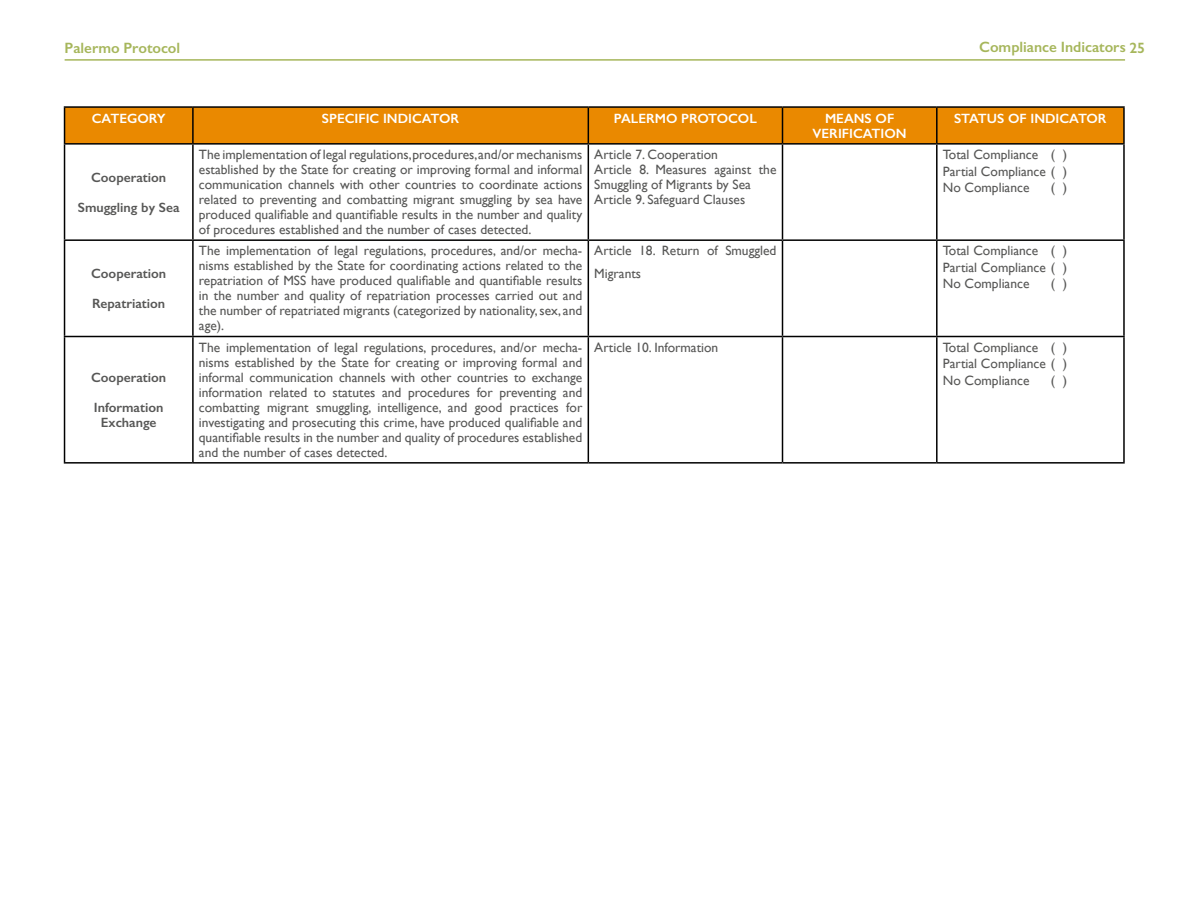
<style>
.page{position:relative;width:1188px;height:918px;background:#fff}
.page>*{position:absolute;margin:0;border:0;box-sizing:border-box;transform-origin:0 0}
.t1{font:600 15px "Gill Sans";color:#a6b65b}
.t2{font:13.5px/15px "Gill Sans";color:#575756;text-align:justify}
.t3{font:600 13.5px/15px "Gill Sans";color:#575756;text-align:center}
.t4{font:600 13.5px/15px "Gill Sans";color:#fff;text-align:center}
</style>
<div class="page">
<hr style="left:65px;top:59px;width:1060px;height:2px;background:#a6b65b">
<div style="left:65px;top:108px;width:1058px;height:35px;background:#ea8900"></div>
<hr style="left:192px;top:108px;width:2px;height:35px;background:#000">
<hr style="left:588px;top:108px;width:1px;height:35px;background:#000">
<hr style="left:936px;top:108px;width:2px;height:35px;background:#000">
<hr style="left:64px;top:143px;width:129px;height:2px;background:#000">
<hr style="left:64px;top:145px;width:1px;height:94px;background:#000">
<hr style="left:193px;top:143px;width:395px;height:2px;background:#000">
<hr style="left:192px;top:145px;width:2px;height:94px;background:#000">
<hr style="left:588px;top:143px;width:195px;height:2px;background:#000">
<hr style="left:588px;top:145px;width:1px;height:94px;background:#000">
<hr style="left:783px;top:143px;width:154px;height:2px;background:#000">
<hr style="left:782px;top:145px;width:1px;height:94px;background:#000">
<hr style="left:937px;top:143px;width:188px;height:2px;background:#000">
<hr style="left:936px;top:145px;width:2px;height:94px;background:#000">
<hr style="left:1123px;top:145px;width:2px;height:94px;background:#000">
<hr style="left:64px;top:241px;width:1px;height:95px;background:#000">
<hr style="left:192px;top:241px;width:2px;height:95px;background:#000">
<hr style="left:588px;top:241px;width:1px;height:95px;background:#000">
<hr style="left:782px;top:241px;width:1px;height:95px;background:#000">
<hr style="left:936px;top:241px;width:2px;height:95px;background:#000">
<hr style="left:1123px;top:241px;width:2px;height:95px;background:#000">
<hr style="left:64px;top:336px;width:129px;height:1px;background:#000">
<hr style="left:64px;top:337px;width:1px;height:125px;background:#000">
<hr style="left:193px;top:336px;width:395px;height:1px;background:#000">
<hr style="left:192px;top:337px;width:2px;height:125px;background:#000">
<hr style="left:588px;top:336px;width:195px;height:1px;background:#000">
<hr style="left:588px;top:337px;width:1px;height:125px;background:#000">
<hr style="left:783px;top:336px;width:154px;height:1px;background:#000">
<hr style="left:782px;top:337px;width:1px;height:125px;background:#000">
<hr style="left:937px;top:336px;width:188px;height:1px;background:#000">
<hr style="left:936px;top:337px;width:2px;height:125px;background:#000">
<hr style="left:1123px;top:337px;width:2px;height:125px;background:#000">
<hr style="left:64px;top:462px;width:129px;height:2px;background:#000">
<hr style="left:193px;top:462px;width:395px;height:2px;background:#000">
<hr style="left:588px;top:462px;width:195px;height:2px;background:#000">
<hr style="left:783px;top:462px;width:154px;height:2px;background:#000">
<hr style="left:937px;top:462px;width:188px;height:2px;background:#000">
<hr style="left:64px;top:106px;width:129px;height:2px;background:#000">
<hr style="left:64px;top:108px;width:1px;height:35px;background:#000">
<hr style="left:193px;top:106px;width:395px;height:2px;background:#000">
<hr style="left:588px;top:106px;width:195px;height:2px;background:#000">
<hr style="left:64px;top:239px;width:129px;height:2px;background:#000">
<hr style="left:193px;top:239px;width:395px;height:2px;background:#000">
<hr style="left:588px;top:239px;width:195px;height:2px;background:#000">
<hr style="left:783px;top:106px;width:154px;height:2px;background:#000">
<hr style="left:782px;top:108px;width:1px;height:35px;background:#000">
<hr style="left:937px;top:106px;width:188px;height:2px;background:#000">
<hr style="left:1123px;top:108px;width:2px;height:35px;background:#000">
<hr style="left:783px;top:239px;width:154px;height:2px;background:#000">
<hr style="left:937px;top:239px;width:188px;height:2px;background:#000">
<p class="t1" style="left:65px;top:39px;width:117px">Palermo Protocol</p>
<p class="t1" style="left:979px;top:38px;width:167px">Compliance Indicators 25</p>
<p class="t4" style="left:92px;top:111px;width:75px">CATEGORY</p>
<p class="t4" style="left:322px;top:111px;width:139px">SPECIFIC INDICATOR</p>
<p class="t4" style="left:614px;top:111px;width:144px">PALERMO PROTOCOL</p>
<p class="t4" style="left:813px;top:111px;width:96px">MEANS OF<br>VERIFICATION</p>
<p class="t4" style="left:954px;top:111px;width:154px">STATUS OF INDICATOR</p>
<p class="t3" style="left:91px;top:170px;width:77px">Cooperation</p>
<p class="t3" style="left:78px;top:200px;width:103px">Smuggling by Sea</p>
<p class="t2" style="left:199px;top:147px;width:385px">The implementation of legal regulations, procedures, and/or mechanisms established by the State for creating or improving formal and informal communication channels with other countries to coordinate actions related to preventing and combatting migrant smuggling by sea have produced qualifiable and quantifiable results in the number and quality of procedures established and the number of cases detected.</p>
<p class="t2" style="left:594px;top:147px;width:184px;text-align:left">Article 7. Cooperation<br>Article 8. Measures against the<br>Smuggling of Migrants by Sea<br>Article 9. Safeguard Clauses</p>
<p class="t2" style="left:943px;top:146px;width:126px;line-height:16.5px">Total Compliance ( )<br>Partial Compliance ( )<br>No Compliance</p>
<p class="t2" style="left:1051px;top:180px;width:18px">( )</p>
<p class="t3" style="left:91px;top:266px;width:77px">Cooperation</p>
<p class="t3" style="left:92px;top:296px;width:75px">Repatriation</p>
<p class="t3" style="left:91px;top:370px;width:77px">Cooperation</p>
<p class="t3" style="left:94px;top:400px;width:71px">Information<br>Exchange</p>
<p class="t2" style="left:199px;top:243px;width:385px">The implementation of legal regulations, procedures, and/or mecha&shy;nisms established by the State for coordinating actions related to the repatriation of MSS have produced qualifiable and quantifiable results in the number and quality of repatriation processes carried out and the number of repatriated migrants (categorized by nationality, sex, and age).</p>
<p class="t2" style="left:594px;top:240px;width:184px;line-height:22.5px">Article 18. Return of Smuggled<br>Migrants</p>
<p class="t2" style="left:943px;top:243px;width:126px;line-height:16.5px">Total Compliance ( )<br>Partial Compliance ( )<br>No Compliance</p>
<p class="t2" style="left:1051px;top:276px;width:18px">( )</p>
<p class="t2" style="left:199px;top:340px;width:385px">The implementation of legal regulations, procedures, and/or mecha&shy;nisms established by the State for creating or improving formal and informal communication channels with other countries to exchange information related to statutes and procedures for preventing and combatting migrant smuggling, intelligence, and good practices for investigating and prosecuting this crime, have produced qualifiable and quantifiable results in the number and quality of procedures established and the number of cases detected.</p>
<p class="t2" style="left:594px;top:340px;width:126px">Article 10. Information</p>
<p class="t2" style="left:943px;top:339px;width:126px;line-height:16.5px">Total Compliance ( )<br>Partial Compliance ( )<br>No Compliance</p>
<p class="t2" style="left:1051px;top:373px;width:18px">( )</p>
</div>
